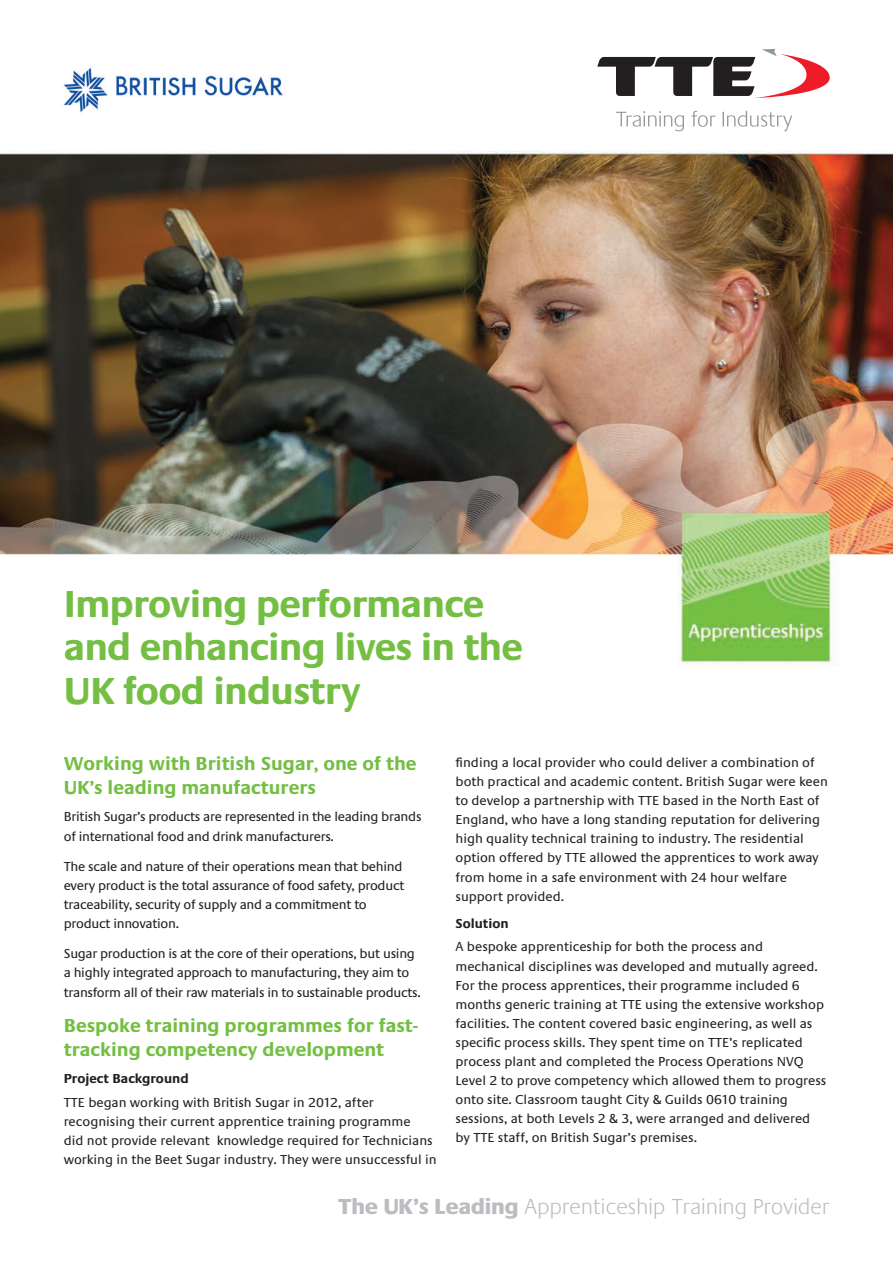
<style>
.page{position:relative;width:893px;height:1263px;background:#fff}
.page>*{position:absolute;margin:0;border:0;box-sizing:border-box;transform-origin:0 0}
.t1{font:700 39px/43.5px "Praxis EF";letter-spacing:-.02em;color:#74bf43}
.t2{font:300 22.5px "Praxis EF";letter-spacing:.015em;color:#bcbdc0}
.t3{font:700 19.5px/24px "Praxis EF";color:#74bf43}
.t4{font:13.5px/19px "Praxis EF";color:#231f20}
.t5{font:13.5px/19px "Praxis EF";letter-spacing:-.02em;color:#231f20}
.t6{font:700 13.5px "Praxis EF";color:#231f20}
.s1{font-weight:800}
</style>
<div class="page">
<img style="left:63px;top:67px;width:220px;height:45px">
<svg style="left:616px;top:111px;width:68px;height:20px"></svg>
<svg style="left:691px;top:111px;width:24px;height:16px"></svg>
<svg style="left:723px;top:111px;width:69px;height:20px"></svg>
<svg style="left:597px;top:49px;width:233px;height:49px"></svg>
<img style="left:0;top:150px;width:893px;height:516px">
<h1 class="t1" style="left:64px;top:583px;width:461px">Improving performance and enhancing lives in the<br>UK food industry</h1>
<h3 class="t3" style="left:64px;top:752px;width:354px">Working with British Sugar, one of the<br>UK’s leading manufacturers</h3>
<p class="t5" style="left:64px;top:808px;width:359px">British Sugar’s products are represented in the leading brands of international food and drink manufacturers.</p>
<p class="t5" style="left:64px;top:857px;width:342px">The scale and nature of their operations mean that behind every product is the total assurance of food safety, product traceability, security of supply and a commitment to product innovation.</p>
<p class="t5" style="left:64px;top:945px;width:358px">Sugar production is at the core of their operations, but using a highly integrated approach to manufacturing, they aim to transform all of their raw materials in to sustainable products.</p>
<h3 class="t3" style="left:64px;top:1014px;width:356px">Bespoke training programmes for fast&shy;tracking competency development</h3>
<p class="t6" style="left:64px;top:1071px;width:127px">Project Background</p>
<p class="t4" style="left:64px;top:1093px;width:374px">TTE began working with British Sugar in 2012, after recognising their current apprentice training programme<br>did not provide relevant knowledge required for Technicians working in the Beet Sugar industry. They were unsuccessful in</p>
<p class="t4" style="left:455px;top:753px;width:374px">finding a local provider who could deliver a combination of both practical and academic content. British Sugar were keen to develop a partnership with TTE based in the North East of England, who have a long standing reputation for delivering high quality technical training to industry. The residential option offered by TTE allowed the apprentices to work away from home in a safe environment with 24 hour welfare support provided.</p>
<p class="t6" style="left:455px;top:916px;width:55px">Solution</p>
<p class="t4" style="left:455px;top:938px;width:372px">A bespoke apprenticeship for both the process and mechanical disciplines was developed and mutually agreed.<br>For the process apprentices, their programme included 6 months generic training at TTE using the extensive workshop facilities. The content covered basic engineering, as well as specific process skills. They spent time on TTE’s replicated process plant and completed the Process Operations NVQ Level 2 to prove competency which allowed them to progress onto site. Classroom taught City &amp; Guilds 0610 training sessions, at both Levels 2 &amp; 3, were arranged and delivered by TTE staff, on British Sugar’s premises.</p>
<h2 class="t2" style="left:339px;top:1195px;width:492px"><span class="s1">The UK’s Leading</span> Apprenticeship Training Provider</h2>
</div>
